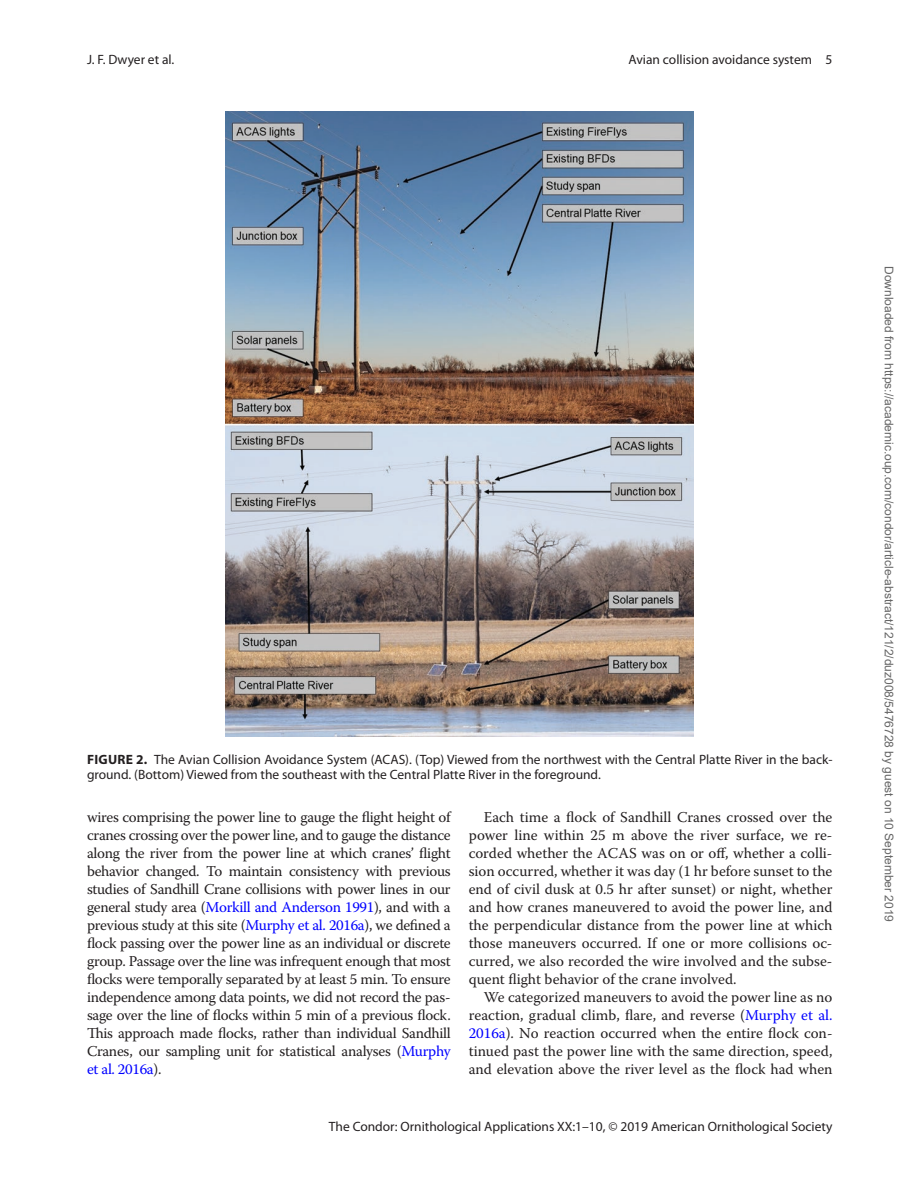
<style>
.page{position:relative;width:918px;height:1188px;background:#fff}
.page>*{position:absolute;margin:0;border:0;box-sizing:border-box;transform-origin:0 0}
.t1{font:15px/18px "Warnock Pro";color:#231f20;text-align:justify}
.t2{font:13.5px/15px "Myriad Pro";color:#231f20}
.t3{font:12px "Arial";color:#666}
.s1{font-weight:700}
.s2{color:#00f}
</style>
<div class="page">
<img style="left:226px;top:111px;width:468px;height:626px">
<p class="t2" style="left:87px;top:52px;width:89px">J. F. Dwyer et al.</p>
<p class="t2" style="left:628px;top:52px;width:206px">Avian collision avoidance system 5</p>
<p class="t2" style="left:87px;top:752px;width:747px"><span class="s1">FIGURE 2.</span> The Avian Collision Avoidance System (ACAS). (Top) Viewed from the northwest with the Central Platte River in the back&shy;ground. (Bottom) Viewed from the southeast with the Central Platte River in the foreground.</p>
<p class="t1" style="left:87px;top:808px;width:365px">wires comprising the power line to gauge the flight height of cranes crossing over the power line, and to gauge the distance along the river from the power line at which cranes’ flight behavior changed. To maintain consistency with previous studies of Sandhill Crane collisions with power lines in our general study area (<span class="s2">Morkill and Anderson 1991</span>), and with a previous study at this site (<span class="s2">Murphy et al. 2016a</span>), we defined a flock passing over the power line as an individual or discrete group. Passage over the line was infrequent enough that most flocks were temporally separated by at least 5 min. To ensure independence among data points, we did not record the pas&shy;sage over the line of flocks within 5 min of a previous flock.<br>This approach made flocks, rather than individual Sandhill Cranes, our sampling unit for statistical analyses (<span class="s2">Murphy et al. 2016a</span>).</p>
<p class="t1" style="left:469px;top:808px;width:365px;text-indent:15px">Each time a flock of Sandhill Cranes crossed over the power line within 25 m above the river surface, we re&shy;corded whether the ACAS was on or off, whether a colli&shy;sion occurred, whether it was day (1 hr before sunset to the end of civil dusk at 0.5 hr after sunset) or night, whether and how cranes maneuvered to avoid the power line, and the perpendicular distance from the power line at which those maneuvers occurred. If one or more collisions oc&shy;curred, we also recorded the wire involved and the subse&shy;quent flight behavior of the crane involved.</p>
<p class="t1" style="left:469px;top:988px;width:365px;text-indent:15px">We categorized maneuvers to avoid the power line as no reaction, gradual climb, flare, and reverse (<span class="s2">Murphy et al.<br>2016a</span>). No reaction occurred when the entire flock con&shy;tinued past the power line with the same direction, speed, and elevation above the river level as the flock had when</p>
<p class="t2" style="left:329px;top:1119px;width:505px">The Condor: Ornithological Applications XX:1–10, © 2019 American Ornithological Society</p>
<p class="t3" style="left:893px;top:266px;width:658px;rotate:90deg">Downloaded from https://academic.oup.com/condor/article-abstract/121/2/duz008/5476728 by guest on 10 September 2019</p>
</div>
